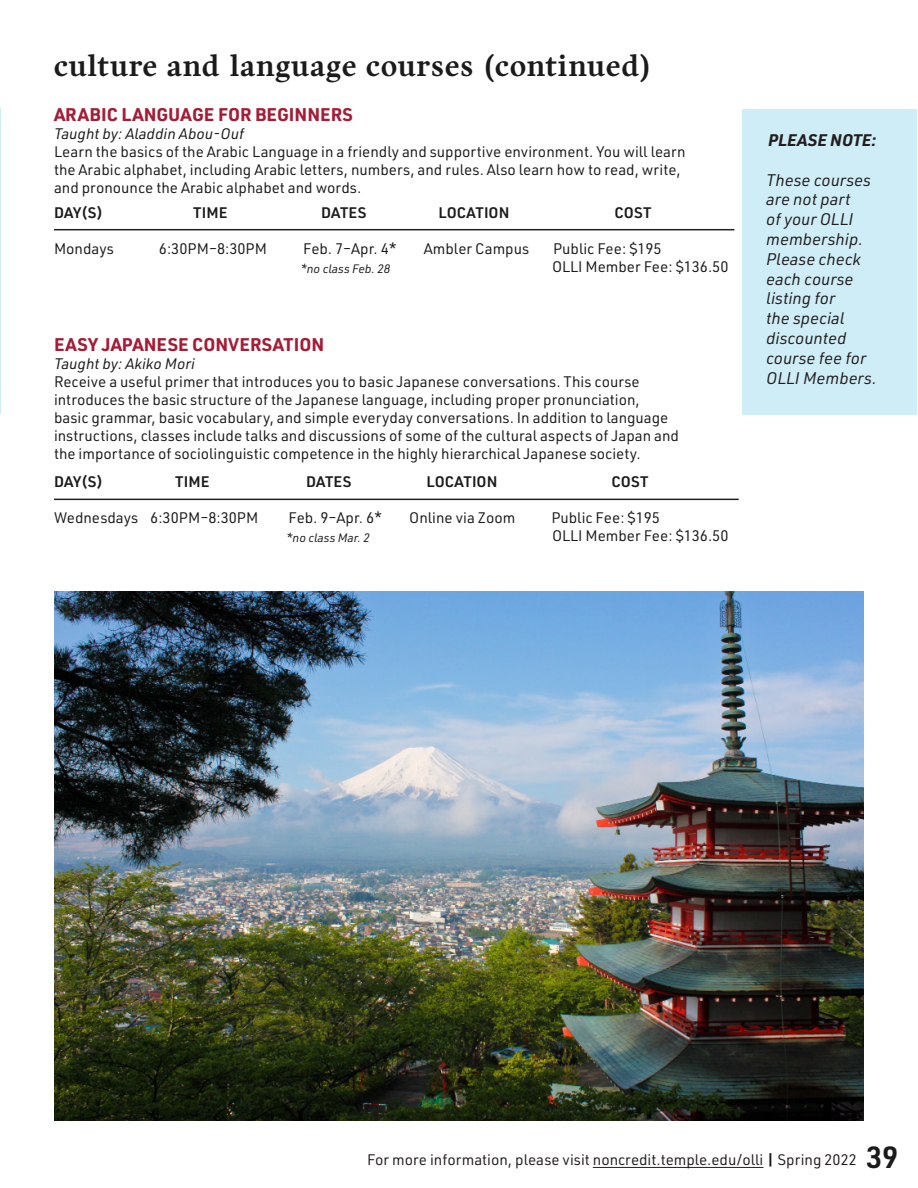
<style>
.page{position:relative;width:918px;height:1188px;background:#fff}
.page>*{position:absolute;margin:0;border:0;box-sizing:border-box;transform-origin:0 0}
.t1{font:700 30px "Harfang";letter-spacing:.02em;color:#1b1b1a}
.Course_Title{font:700 18px "URWDIN";color:#a41c35}
.Body{font:italic 16.5px/19.8px "URWDIN";color:#231f20}
.Body-2{font:italic 700 16.5px "URWDIN";color:#231f20}
.Course_Description{font:15px/18px "URWDIN";color:#1b1b1a}
.t2{font:15px "URWDIN";color:#231f20}
.Course_Description-2{font:600 15px "URWDIN";letter-spacing:.01em;color:#1b1b1a}
.Instructor{font:italic 15px "URWDIN";color:#1b1b1a}
.Course_Description-3{font:italic 12px "URWDIN";color:#1b1b1a}
.s1{font-weight:700;color:#1b1b1a}
.s2{font-weight:600;font-size:30px;color:#1b1b1a}
</style>
<div class="page">
<hr style="left:0;top:108px;width:1px;height:305px;background:#cfedf7">
<hr style="left:54px;top:229px;width:680px;height:1px;background:#231f20">
<hr style="left:54px;top:499px;width:685px;height:1px;background:#231f20">
<img style="left:54px;top:592px;width:810px;height:528px">
<div style="left:742px;top:110px;width:175px;height:305px;background:#cfedf7"></div>
<hr style="left:593px;top:1167px;width:170px;height:1px;background:#231f20">
<p class="t1" style="left:54px;top:48px;width:599px">culture and language courses (continued)</p>
<p class="Course_Title" style="left:54px;top:102px;width:300px">ARABIC LANGUAGE FOR BEGINNERS</p>
<p class="Instructor" style="left:54px;top:124px;width:191px">Taught by: Aladdin Abou-Ouf</p>
<p class="Course_Description" style="left:54px;top:142px;width:633px">Learn the basics of the Arabic Language in a friendly and supportive environment. You will learn the Arabic alphabet, including Arabic letters, numbers, and rules. Also learn how to read, write, and pronounce the Arabic alphabet and words.</p>
<p class="Course_Description-2" style="left:54px;top:203px;width:51px">DAY(S)</p>
<p class="Course_Description-2" style="left:193px;top:203px;width:36px">TIME</p>
<p class="Course_Description-2" style="left:321px;top:203px;width:47px">DATES</p>
<p class="Course_Description-2" style="left:438px;top:203px;width:72px">LOCATION</p>
<p class="Course_Description-2" style="left:614px;top:203px;width:39px">COST</p>
<p class="Course_Description" style="left:54px;top:239px;width:61px">Mondays</p>
<p class="Course_Description" style="left:159px;top:239px;width:110px">6:30PM‒8:30PM</p>
<p class="Course_Description" style="left:303px;top:239px;width:95px">Feb. 7‒Apr. 4*</p>
<p class="Course_Description" style="left:424px;top:239px;width:107px">Ambler Campus</p>
<p class="Course_Description" style="left:553px;top:239px;width:110px">Public Fee: $195</p>
<p class="Course_Description" style="left:552px;top:257px;width:178px">OLLI Member Fee: $136.50</p>
<p class="Course_Description-3" style="left:300px;top:261px;width:91px">*no class Feb. 28</p>
<p class="Course_Title" style="left:54px;top:332px;width:272px">EASY JAPANESE CONVERSATION</p>
<p class="Instructor" style="left:54px;top:353px;width:143px">Taught by: Akiko Mori</p>
<p class="Course_Description" style="left:54px;top:372px;width:627px">Receive a useful primer that introduces you to basic Japanese conversations. This course introduces the basic structure of the Japanese language, including proper pronunciation,<br>basic grammar, basic vocabulary, and simple everyday conversations. In addition to language instructions, classes include talks and discussions of some of the cultural aspects of Japan and the importance of sociolinguistic competence in the highly hierarchical Japanese society.</p>
<p class="Course_Description-2" style="left:54px;top:471px;width:51px">DAY(S)</p>
<p class="Course_Description-2" style="left:175px;top:471px;width:36px">TIME</p>
<p class="Course_Description-2" style="left:306px;top:471px;width:47px">DATES</p>
<p class="Course_Description-2" style="left:426px;top:471px;width:72px">LOCATION</p>
<p class="Course_Description-2" style="left:611px;top:471px;width:39px">COST</p>
<p class="Course_Description" style="left:54px;top:508px;width:206px">Wednesdays 6:30PM‒8:30PM</p>
<p class="Course_Description" style="left:289px;top:508px;width:95px">Feb. 9‒Apr. 6*</p>
<p class="Course_Description" style="left:409px;top:508px;width:108px">Online via Zoom</p>
<p class="Course_Description" style="left:551px;top:508px;width:110px">Public Fee: $195</p>
<p class="Course_Description" style="left:552px;top:526px;width:178px">OLLI Member Fee: $136.50</p>
<p class="Course_Description-3" style="left:286px;top:530px;width:85px">*no class Mar. 2</p>
<p class="Body-2" style="left:768px;top:129px;width:110px">PLEASE NOTE:</p>
<p class="Body" style="left:766px;top:169px;width:112px">These courses are not part<br>of your OLLI membership.<br>Please check each course listing for<br>the special discounted course fee for<br>OLLI Members.</p>
<p class="t2" style="left:367px;top:1150px;width:533px">For more information, please visit noncredit.temple.edu/olli <span class="s1">|</span> Spring 2022 <span class="s2">39</span></p>
</div>
